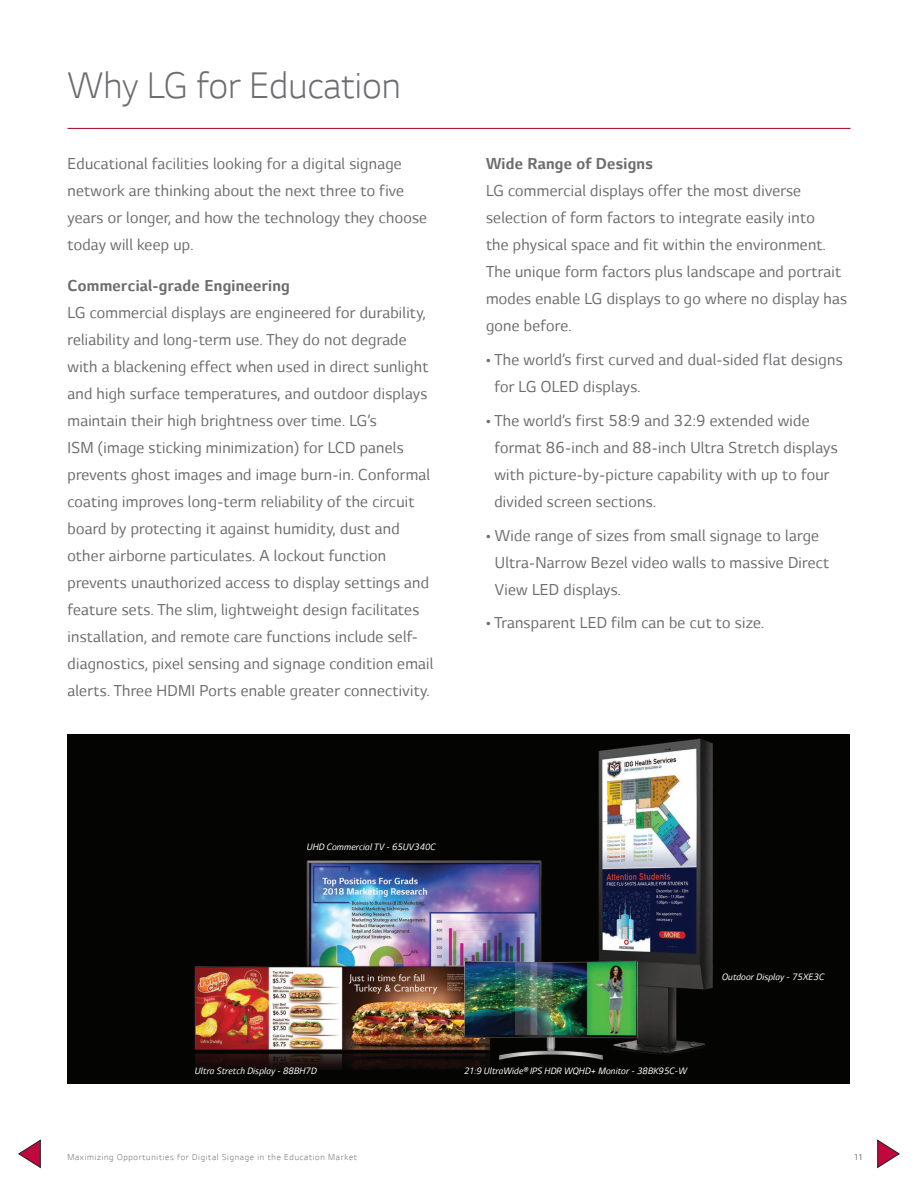
<style>
.page{position:relative;width:918px;height:1188px;background:#fff}
.page>*{position:absolute;margin:0;border:0;box-sizing:border-box;transform-origin:0 0}
.t1{font:300 42px "LG Smart";letter-spacing:.005em;color:#6c6d70}
.t2{font:18px/27px "LG Smart";letter-spacing:.015em;color:#6c6d70}
.t3{font:700 18px "LG Smart";letter-spacing:.015em;color:#6c6d70}
.t4{font:italic 10.5px "LG Smart";color:#fff}
.t5{font:300 9.75px "LG Smart";letter-spacing:.075em;color:#6c6d70}
.t6{font:9.75px "LG Smart";color:#6c6d70}
</style>
<div class="page">
<svg style="left:18px;top:1140px;width:23px;height:28px"></svg>
<svg style="left:877px;top:1140px;width:23px;height:28px"></svg>
<hr style="left:68px;top:128px;width:782px;height:1px;background:#aa1c36">
<div style="left:68px;top:734px;width:782px;height:350px;background:#040503"></div>
<img style="left:194px;top:738px;width:519px;height:332px">
<h1 class="t1" style="left:68px;top:62px;width:335px">Why LG for Education</h1>
<p class="t2" style="left:68px;top:151px;width:361px">Educational facilities looking for a digital signage network are thinking about the next three to five years or longer, and how the technology they choose today will keep up.</p>
<p class="t3" style="left:68px;top:276px;width:224px">Commercial-grade Engineering</p>
<p class="t2" style="left:68px;top:299px;width:367px">LG commercial displays are engineered for durability, reliability and long-term use. They do not degrade with a blackening effect when used in direct sunlight and high surface temperatures, and outdoor displays maintain their high brightness over time. LG’s<br>ISM (image sticking minimization) for LCD panels prevents ghost images and image burn-in. Conformal coating improves long-term reliability of the circuit board by protecting it against humidity, dust and other airborne particulates. A lockout function prevents unauthorized access to display settings and feature sets. The slim, lightweight design facilitates installation, and remote care functions include self&shy;diagnostics, pixel sensing and signage condition email alerts. Three HDMI Ports enable greater connectivity.</p>
<p class="t3" style="left:486px;top:154px;width:168px">Wide Range of Designs</p>
<p class="t2" style="left:486px;top:178px;width:363px">LG commercial displays offer the most diverse selection of form factors to integrate easily into<br>the physical space and fit within the environment.<br>The unique form factors plus landscape and portrait modes enable LG displays to go where no display has gone before.</p>
<p class="t2" style="left:494px;top:346px;width:350px;text-indent:-8px">• The world’s first curved and dual-sided flat designs for LG OLED displays.</p>
<p class="t2" style="left:494px;top:407px;width:345px;text-indent:-8px">• The world’s first 58:9 and 32:9 extended wide format 86-inch and 88-inch Ultra Stretch displays with picture-by-picture capability with up to four divided screen sections.</p>
<p class="t2" style="left:495px;top:522px;width:336px;text-indent:-9px">• Wide range of sizes from small signage to large<br>Ultra-Narrow Bezel video walls to massive Direct<br>View LED displays.</p>
<p class="t2" style="left:486px;top:610px;width:280px">• Transparent LED film can be cut to size.</p>
<p class="t4" style="left:307px;top:841px;width:131px">UHD Commercial TV - 65UV340C</p>
<p class="t4" style="left:722px;top:971px;width:104px">Outdoor Display - 75XE3C</p>
<p class="t4" style="left:195px;top:1065px;width:123px">Ultra Stretch Display - 88BH7D</p>
<p class="t4" style="left:464px;top:1065px;width:224px">21:9 UltraWide® IPS HDR WQHD+ Monitor - 38BK95C-W</p>
<p class="t5" style="left:68px;top:1152px;width:291px">Maximizing Opportunities for Digital Signage in the Education Market</p>
<p class="t6" style="left:854px;top:1152px;width:11px">11</p>
</div>
